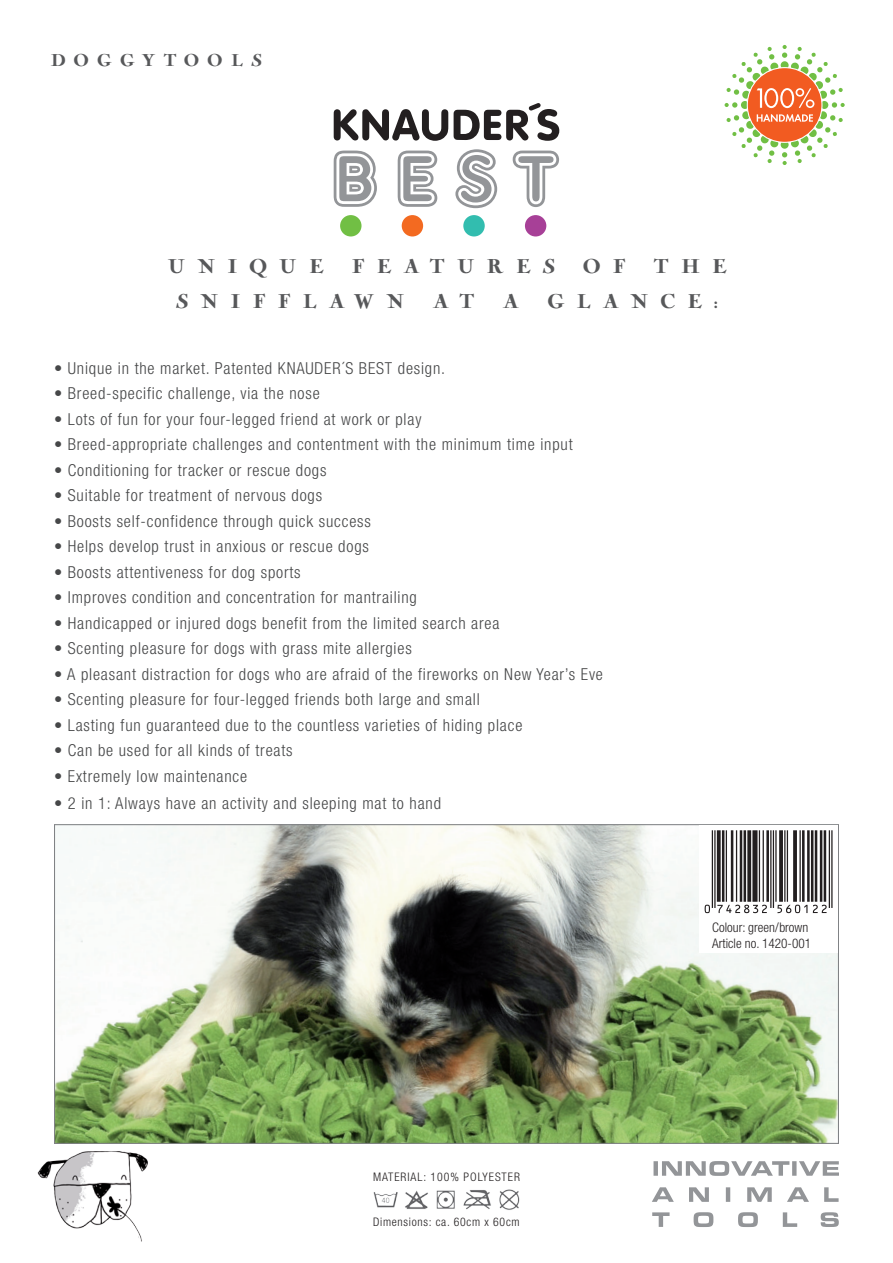
<style>
.page{position:relative;width:893px;height:1263px;background:#fff}
.page>*{position:absolute;margin:0;border:0;box-sizing:border-box;transform-origin:0 0}
.t1{font:900 21px "Navajo";letter-spacing:.6em;color:#57585a}
.t2{font:900 18px "Navajo";letter-spacing:.5em;color:#57585a}
.t3{font:300 condensed 16.5px "Helvetica Neue";letter-spacing:.05em;color:#464748}
.t4{font:300 condensed 13.2px "Helvetica Neue";color:#231f20}
.t5{font:300 condensed 11.85px "Helvetica Neue";letter-spacing:.065em;color:#231f20}
</style>
<div class="page">
<svg style="left:652px;top:1212px;width:187px;height:15px"></svg>
<svg style="left:652px;top:1187px;width:187px;height:15px"></svg>
<svg style="left:653px;top:1161px;width:186px;height:15px"></svg>
<img style="left:37px;top:1151px;width:111px;height:91px">
<svg style="left:725px;top:45px;width:120px;height:120px"></svg>
<div style="left:525px;top:215px;width:21px;height:21px;background:#a74097;border-radius:50%"></div>
<div style="left:463px;top:215px;width:22px;height:21px;background:#32bdaf;border-radius:50%"></div>
<div style="left:402px;top:215px;width:21px;height:21px;background:#f36a21;border-radius:50%"></div>
<div style="left:340px;top:215px;width:21px;height:21px;background:#71bf44;border-radius:50%"></div>
<svg style="left:334px;top:149px;width:225px;height:59px"></svg>
<svg style="left:334px;top:103px;width:225px;height:38px"></svg>
<img style="left:56px;top:826px;width:781px;height:316px">
<div style="left:699px;top:825px;width:139px;height:127px;background:#fff"></div>
<svg style="left:705px;top:905px;width:5px;height:8px"></svg>
<hr style="left:714px;top:830px;width:2px;height:78px;background:#231f20">
<hr style="left:712px;top:830px;width:1px;height:78px;background:#231f20">
<svg style="left:717px;top:830px;width:52px;height:83px"></svg>
<hr style="left:773px;top:830px;width:1px;height:78px;background:#231f20">
<hr style="left:770px;top:830px;width:1px;height:78px;background:#231f20">
<svg style="left:775px;top:830px;width:52px;height:83px"></svg>
<hr style="left:831px;top:830px;width:1px;height:78px;background:#231f20">
<hr style="left:829px;top:830px;width:1px;height:78px;background:#231f20">
<img style="left:373px;top:1189px;width:147px;height:21px">
<p class="t2" style="left:50px;top:50px;width:213px">DOGGYTOOLS</p>
<p class="t1" style="left:167px;top:255px;width:157px">UNIQUE</p>
<p class="t1" style="left:351px;top:255px;width:204px">FEATURES</p>
<p class="t1" style="left:583px;top:255px;width:43px">O F</p>
<p class="t1" style="left:654px;top:255px;width:73px">THE</p>
<p class="t1" style="left:176px;top:289px;width:229px">SNIFFLAWN</p>
<p class="t1" style="left:432px;top:289px;width:43px">A T</p>
<p class="t1" style="left:502px;top:289px;width:18px">A</p>
<p class="t1" style="left:547px;top:289px;width:171px">GLANCE:</p>
<p class="t3" style="left:54px;top:358px;width:393px">• Unique in the market. Patented KNAUDER´S BEST design.</p>
<p class="t3" style="left:54px;top:384px;width:267px">• Breed-specific challenge, via the nose</p>
<p class="t3" style="left:54px;top:409px;width:369px">• Lots of fun for your four-legged friend at work or play</p>
<p class="t3" style="left:54px;top:435px;width:520px">• Breed-appropriate challenges and contentment with the minimum time input</p>
<p class="t3" style="left:54px;top:460px;width:274px">• Conditioning for tracker or rescue dogs</p>
<p class="t3" style="left:54px;top:486px;width:270px">• Suitable for treatment of nervous dogs</p>
<p class="t3" style="left:54px;top:511px;width:318px">• Boosts self-confidence through quick success</p>
<p class="t3" style="left:54px;top:537px;width:316px">• Helps develop trust in anxious or rescue dogs</p>
<p class="t3" style="left:54px;top:562px;width:248px">• Boosts attentiveness for dog sports</p>
<p class="t3" style="left:54px;top:588px;width:364px">• Improves condition and concentration for mantrailing</p>
<p class="t3" style="left:54px;top:613px;width:447px">• Handicapped or injured dogs benefit from the limited search area</p>
<p class="t3" style="left:54px;top:639px;width:359px">• Scenting pleasure for dogs with grass mite allergies</p>
<p class="t3" style="left:54px;top:664px;width:550px">• A pleasant distraction for dogs who are afraid of the fireworks on New Year’s Eve</p>
<p class="t3" style="left:54px;top:690px;width:427px">• Scenting pleasure for four-legged friends both large and small</p>
<p class="t3" style="left:54px;top:715px;width:470px">• Lasting fun guaranteed due to the countless varieties of hiding place</p>
<p class="t3" style="left:54px;top:741px;width:240px">• Can be used for all kinds of treats</p>
<p class="t3" style="left:54px;top:766px;width:195px">• Extremely low maintenance</p>
<p class="t3" style="left:54px;top:793px;width:388px">• 2 in 1: Always have an activity and sleeping mat to hand</p>
<p class="t5" style="left:373px;top:1170px;width:148px">MATERIAL: 100% POLYESTER</p>
<p class="t5" style="left:373px;top:1215px;width:148px">Dimensions: ca. 60cm x 60cm</p>
<p class="t4" style="left:712px;top:919px;width:97px">Colour: green/brown</p>
<p class="t4" style="left:712px;top:935px;width:100px">Article no. 1420-001</p>
</div>
